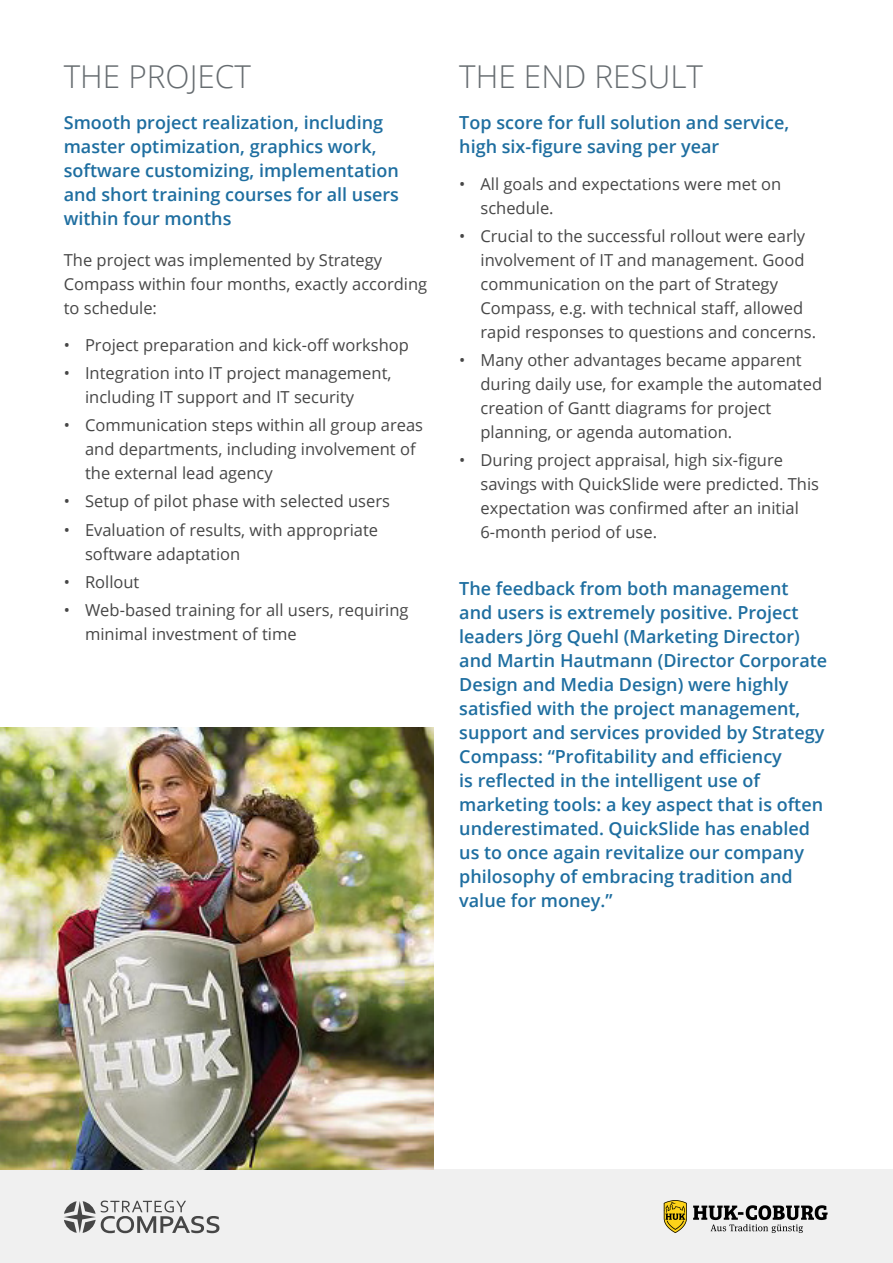
<style>
.page{position:relative;width:893px;height:1263px;background:#fff}
.page>*{position:absolute;margin:0;border:0;box-sizing:border-box;transform-origin:0 0}
.Sub_2{font:300 31.5px "Open Sans";color:#666c70}
.Highlight{font:600 18px/24px "Open Sans";color:#1e6ea0}
.Body{font:16.5px/24px "Open Sans";color:#464646}
</style>
<div class="page">
<div style="left:0;top:1169px;width:893px;height:94px;background:#f0f0f0"></div>
<svg style="left:64px;top:1200px;width:155px;height:33px"></svg>
<svg style="left:664px;top:1200px;width:23px;height:33px"></svg>
<svg style="left:693px;top:1205px;width:135px;height:28px"></svg>
<img style="left:0;top:727px;width:434px;height:442px">
<p class="Sub_2" style="left:64px;top:55px;width:189px">THE PROJECT</p>
<p class="Highlight" style="left:64px;top:110px;width:337px">Smooth project realization, including master optimization, graphics work, software customizing, implementation and short training courses for all users within four months</p>
<p class="Body" style="left:64px;top:247px;width:365px">The project was implemented by Strategy<br>Compass within four months, exactly according to schedule:</p>
<p class="Body" style="left:64px;top:332px;width:347px">• Project preparation and kick-off workshop</p>
<p class="Body" style="left:85px;top:360px;width:308px;text-indent:-21px">• Integration into IT project management, including IT support and IT security</p>
<p class="Body" style="left:85px;top:413px;width:340px;text-indent:-21px">• Communication steps within all group areas and departments, including involvement of the external lead agency</p>
<p class="Body" style="left:64px;top:489px;width:328px">• Setup of pilot phase with selected users</p>
<p class="Body" style="left:85px;top:517px;width:295px;text-indent:-21px">• Evaluation of results, with appropriate software adaptation</p>
<p class="Body" style="left:64px;top:570px;width:77px">• Rollout</p>
<p class="Body" style="left:85px;top:598px;width:325px;text-indent:-21px">• Web-based training for all users, requiring minimal investment of time</p>
<p class="Sub_2" style="left:459px;top:55px;width:245px">THE END RESULT</p>
<p class="Highlight" style="left:459px;top:110px;width:332px">Top score for full solution and service, high six-figure saving per year</p>
<p class="Body" style="left:480px;top:171px;width:302px;text-indent:-21px">• All goals and expectations were met on schedule.</p>
<p class="Body" style="left:480px;top:223px;width:337px;text-indent:-21px">• Crucial to the successful rollout were early involvement of IT and management. Good communication on the part of Strategy Compass, e.g. with technical staff, allowed rapid responses to questions and concerns.</p>
<p class="Body" style="left:480px;top:348px;width:343px;text-indent:-21px">• Many other advantages became apparent during daily use, for example the automated creation of Gantt diagrams for project planning, or agenda automation.</p>
<p class="Body" style="left:480px;top:448px;width:340px;text-indent:-21px">• During project appraisal, high six-figure savings with QuickSlide were predicted. This expectation was confirmed after an initial 6-month period of use.</p>
<p class="Highlight" style="left:459px;top:576px;width:369px">The feedback from both management<br>and users is extremely positive. Project leaders Jörg Quehl (Marketing Director) and Martin Hautmann (Director Corporate Design and Media Design) were highly satisfied with the project management, support and services provided by Strategy Compass: “Profitability and efficiency<br>is reflected in the intelligent use of marketing tools: a key aspect that is often underestimated. QuickSlide has enabled us to once again revitalize our company philosophy of embracing tradition and value for money.”</p>
</div>
